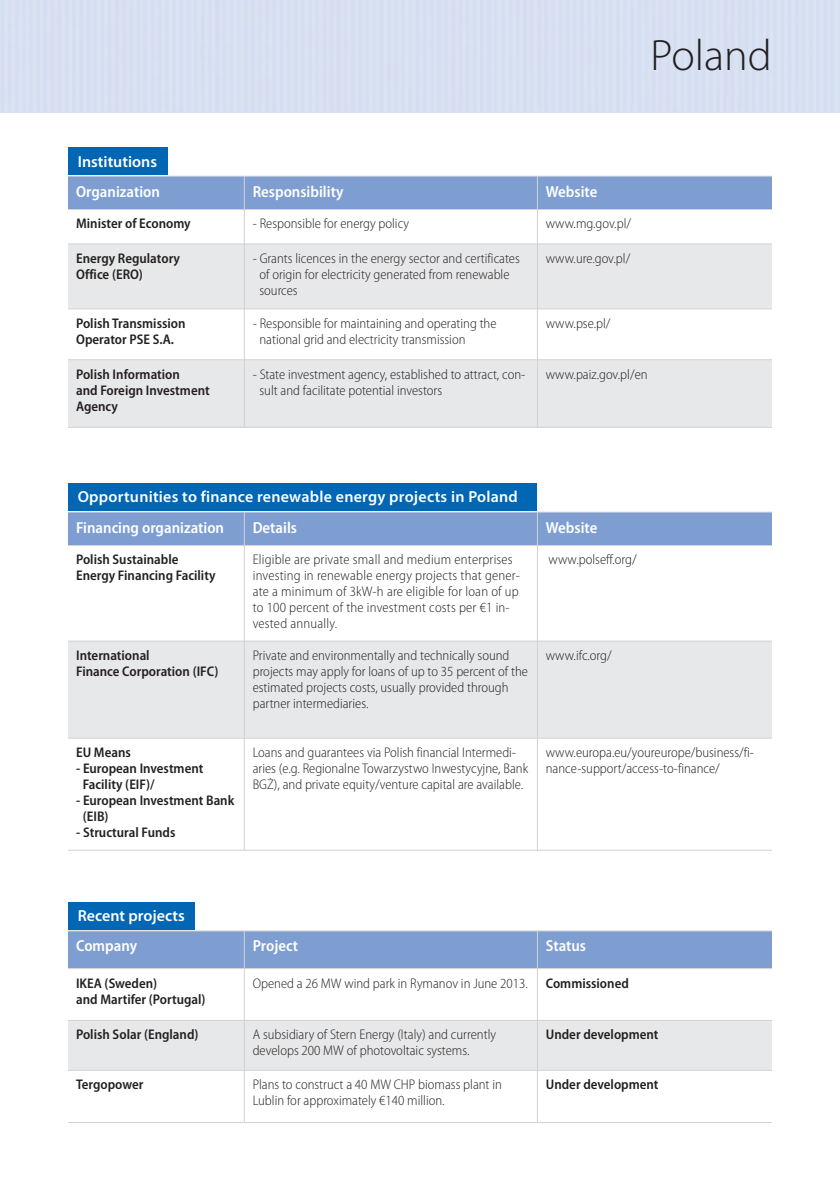
<style>
.page{position:relative;width:840px;height:1191px;background:#fff}
.page>*{position:absolute;margin:0;border:0;box-sizing:border-box;transform-origin:0 0}
.t1{font:300 44px "Myriad Pro";color:#231f20}
.t2{font:600 semi-condensed 16px "Myriad Pro";color:#fff}
.t3{font:600 16px "Myriad Pro";letter-spacing:.015em;color:#fff}
.t4{font:300 semi-condensed 14px/16px "Myriad Pro";color:#231f20}
.t5{font:600 semi-condensed 14px/16px "Myriad Pro";color:#231f20}
</style>
<div class="page">
<div style="left:68px;top:483px;width:468px;height:28px;background:#0166b3"></div>
<div style="left:68px;top:512px;width:176px;height:33px;background:#7e9ed2"></div>
<div style="left:244px;top:512px;width:292px;height:33px;background:#7e9ed2"></div>
<div style="left:537px;top:512px;width:234px;height:33px;background:#7e9ed2"></div>
<div style="left:68px;top:641px;width:176px;height:97px;background:#e7e8e9"></div>
<div style="left:244px;top:641px;width:293px;height:97px;background:#e7e8e9"></div>
<div style="left:537px;top:641px;width:234px;height:97px;background:#e7e8e9"></div>
<hr style="left:244px;top:512px;width:1px;height:338px;background:#d1d2d4">
<hr style="left:536px;top:512px;width:1px;height:338px;background:#d1d2d4">
<hr style="left:68px;top:512px;width:703px;height:1px;background:#d1d2d4">
<hr style="left:68px;top:545px;width:703px;height:1px;background:#d1d2d4">
<hr style="left:68px;top:640px;width:703px;height:1px;background:#d1d2d4">
<hr style="left:68px;top:738px;width:703px;height:1px;background:#d1d2d4">
<hr style="left:68px;top:850px;width:703px;height:1px;background:#d1d2d4">
<div style="left:68px;top:147px;width:100px;height:28px;background:#0166b3"></div>
<div style="left:68px;top:177px;width:176px;height:32px;background:#7e9ed2"></div>
<div style="left:244px;top:177px;width:292px;height:32px;background:#7e9ed2"></div>
<div style="left:537px;top:177px;width:234px;height:32px;background:#7e9ed2"></div>
<div style="left:68px;top:244px;width:176px;height:65px;background:#e7e8e9"></div>
<div style="left:244px;top:244px;width:293px;height:65px;background:#e7e8e9"></div>
<div style="left:537px;top:244px;width:234px;height:65px;background:#e7e8e9"></div>
<div style="left:68px;top:360px;width:176px;height:68px;background:#e7e8e9"></div>
<div style="left:244px;top:360px;width:293px;height:68px;background:#e7e8e9"></div>
<div style="left:537px;top:360px;width:234px;height:68px;background:#e7e8e9"></div>
<hr style="left:244px;top:176px;width:1px;height:252px;background:#d1d2d4">
<hr style="left:536px;top:176px;width:1px;height:252px;background:#d1d2d4">
<hr style="left:68px;top:176px;width:703px;height:1px;background:#d1d2d4">
<hr style="left:68px;top:209px;width:703px;height:1px;background:#d1d2d4">
<hr style="left:68px;top:243px;width:703px;height:1px;background:#d1d2d4">
<hr style="left:68px;top:308px;width:703px;height:1px;background:#d1d2d4">
<hr style="left:68px;top:359px;width:703px;height:1px;background:#d1d2d4">
<hr style="left:68px;top:427px;width:703px;height:1px;background:#d1d2d4">
<div style="left:68px;top:902px;width:127px;height:28px;background:#0166b3"></div>
<div style="left:68px;top:931px;width:176px;height:37px;background:#7e9ed2"></div>
<div style="left:244px;top:931px;width:292px;height:37px;background:#7e9ed2"></div>
<div style="left:537px;top:931px;width:234px;height:37px;background:#7e9ed2"></div>
<div style="left:68px;top:1020px;width:176px;height:50px;background:#e7e8e9"></div>
<div style="left:244px;top:1020px;width:293px;height:50px;background:#e7e8e9"></div>
<div style="left:537px;top:1020px;width:234px;height:50px;background:#e7e8e9"></div>
<hr style="left:244px;top:930px;width:1px;height:193px;background:#d1d2d4">
<hr style="left:536px;top:930px;width:1px;height:193px;background:#d1d2d4">
<hr style="left:68px;top:930px;width:703px;height:1px;background:#d1d2d4">
<hr style="left:68px;top:968px;width:703px;height:1px;background:#d1d2d4">
<hr style="left:68px;top:1020px;width:703px;height:1px;background:#d1d2d4">
<hr style="left:68px;top:1070px;width:703px;height:1px;background:#d1d2d4">
<hr style="left:68px;top:1122px;width:703px;height:1px;background:#d1d2d4">
<h1 class="t1" style="left:650px;top:39px;width:123px">Poland</h1>
<p class="t3" style="left:78px;top:155px;width:81px">Institutions</p>
<p class="t2" style="left:76px;top:185px;width:85px">Organization</p>
<p class="t2" style="left:252px;top:185px;width:92px">Responsibility</p>
<p class="t2" style="left:545px;top:185px;width:53px">Website</p>
<p class="t5" style="left:76px;top:217px;width:116px">Minister of Economy</p>
<p class="t4" style="left:252px;top:217px;width:158px">- Responsible for energy policy</p>
<p class="t4" style="left:545px;top:217px;width:87px">www.mg.gov.pl/</p>
<p class="t5" style="left:76px;top:251px;width:105px">Energy Regulatory<br>Office (ERO)</p>
<p class="t4" style="left:259px;top:251px;width:262px;text-indent:-7px">- Grants licences in the energy sector and certificates of origin for electricity generated from renewable sources</p>
<p class="t4" style="left:545px;top:251px;width:86px">www.ure.gov.pl/</p>
<p class="t5" style="left:76px;top:316px;width:111px">Polish Transmission<br>Operator PSE S.A.</p>
<p class="t4" style="left:259px;top:316px;width:238px;text-indent:-7px">- Responsible for maintaining and operating the national grid and electricity transmission</p>
<p class="t4" style="left:545px;top:316px;width:66px">www.pse.pl/</p>
<p class="t5" style="left:76px;top:367px;width:135px">Polish Information<br>and Foreign Investment<br>Agency</p>
<p class="t4" style="left:259px;top:367px;width:267px;text-indent:-7px">- State investment agency, established to attract, con&shy;sult and facilitate potential investors</p>
<p class="t4" style="left:545px;top:367px;width:103px">www.paiz.gov.pl/en</p>
<p class="t3" style="left:78px;top:491px;width:441px">Opportunities to finance renewable energy projects in Poland</p>
<p class="t2" style="left:76px;top:521px;width:149px">Financing organization</p>
<p class="t2" style="left:252px;top:521px;width:46px">Details</p>
<p class="t2" style="left:545px;top:521px;width:53px">Website</p>
<p class="t5" style="left:76px;top:553px;width:141px">Polish Sustainable<br>Energy Financing Facility</p>
<p class="t4" style="left:252px;top:553px;width:268px">Eligible are private small and medium enterprises investing in renewable energy projects that gener&shy;ate a minimum of 3kW-h are eligible for loan of up to 100 percent of the investment costs per €1 in&shy;vested annually.</p>
<p class="t4" style="left:548px;top:553px;width:90px">www.polseff.org/</p>
<p class="t5" style="left:76px;top:648px;width:144px">International<br>Finance Corporation (IFC)</p>
<p class="t4" style="left:252px;top:648px;width:277px">Private and environmentally and technically sound projects may apply for loans of up to 35 percent of the estimated projects costs, usually provided through partner intermediaries.</p>
<p class="t4" style="left:545px;top:648px;width:67px">www.ifc.org/</p>
<p class="t5" style="left:76px;top:745px;width:56px">EU Means</p>
<p class="t5" style="left:83px;top:761px;width:122px;text-indent:-7px">- European Investment<br>Facility (EIF)/</p>
<p class="t5" style="left:83px;top:793px;width:153px;text-indent:-7px">- European Investment Bank (EIB)</p>
<p class="t5" style="left:76px;top:825px;width:101px">- Structural Funds</p>
<p class="t4" style="left:252px;top:745px;width:277px">Loans and guarantees via Polish financial Intermedi&shy;aries (e.g. Regionalne Towarzystwo Inwestycyjne, Bank<br>BGŻ), and private equity/venture capital are available.</p>
<p class="t4" style="left:545px;top:745px;width:210px">www.europa.eu/youreurope/business/fi&shy;nance-support/access-to-finance/</p>
<p class="t3" style="left:78px;top:910px;width:108px">Recent projects</p>
<p class="t2" style="left:76px;top:940px;width:62px">Company</p>
<p class="t2" style="left:252px;top:940px;width:47px">Project</p>
<p class="t2" style="left:545px;top:940px;width:42px">Status</p>
<p class="t5" style="left:76px;top:976px;width:131px">IKEA (Sweden)<br>and Martifer (Portugal)</p>
<p class="t4" style="left:252px;top:976px;width:276px">Opened a 26 MW wind park in Rymanov in June 2013.</p>
<p class="t5" style="left:545px;top:976px;width:84px">Commissioned</p>
<p class="t5" style="left:76px;top:1027px;width:124px">Polish Solar (England)</p>
<p class="t4" style="left:252px;top:1027px;width:245px">A subsidiary of Stern Energy (Italy) and currently develops 200 MW of photovoltaic systems.</p>
<p class="t5" style="left:545px;top:1027px;width:114px">Under development</p>
<p class="t5" style="left:76px;top:1077px;width:69px">Tergopower</p>
<p class="t4" style="left:252px;top:1077px;width:250px">Plans to construct a 40 MW CHP biomass plant in<br>Lublin for approximately €140 million.</p>
<p class="t5" style="left:545px;top:1077px;width:114px">Under development</p>
</div>
